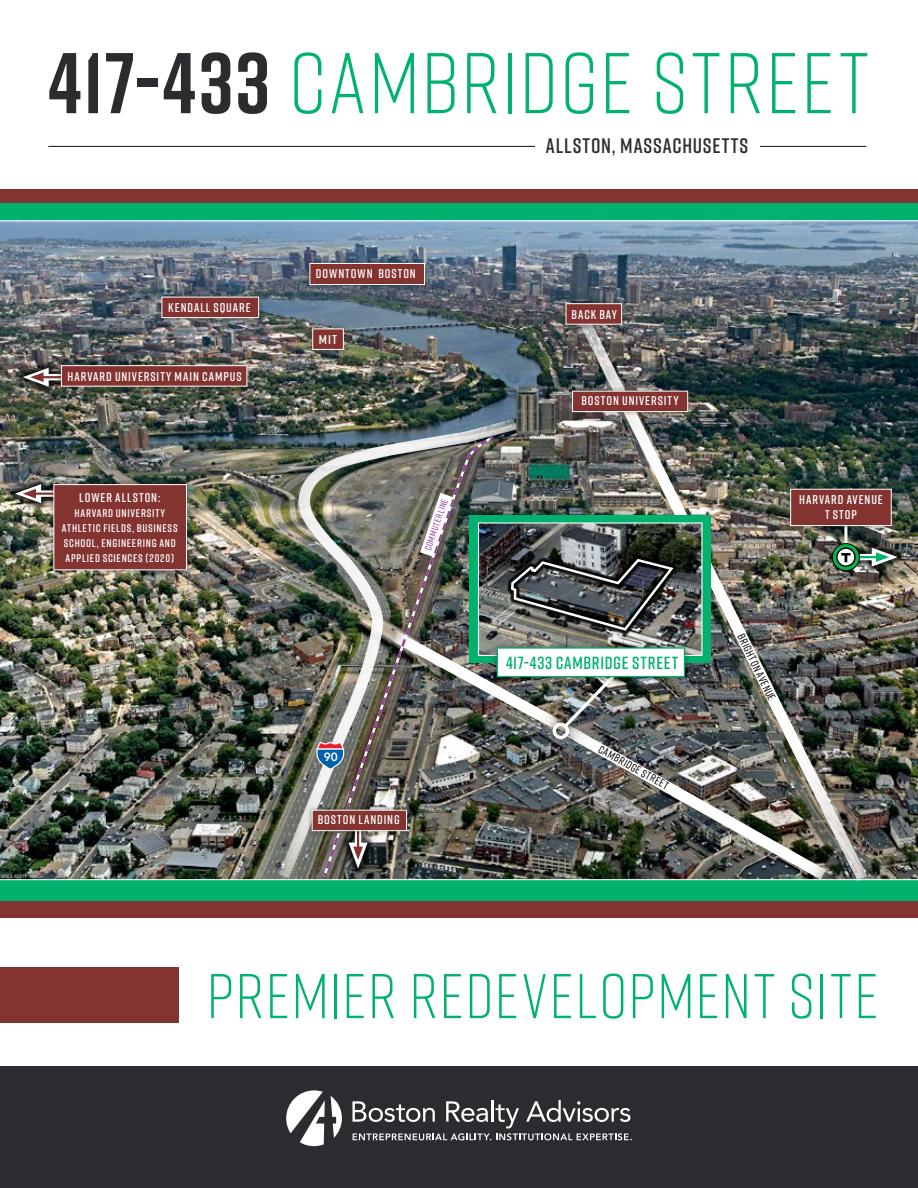
<style>
.page{position:relative;width:918px;height:1188px;background:#fff}
.page>*{position:absolute;margin:0;border:0;box-sizing:border-box;transform-origin:0 0}
.t1{font:300 85.95px "Rift";letter-spacing:.03em;color:#00b26e}
.t2{font:300 63px "Rift";letter-spacing:.025em;color:#00b26e}
.t3{font:600 21px "Rift";letter-spacing:.045em;color:#2a2c30}
.t4{font:600 17.55px "Rift";letter-spacing:.04em;color:#00b26e}
.t5{font:600 12.6px/15.1px "Rift";letter-spacing:.075em;color:#fff;text-align:center}
.t6{font:600 12.6px "Rift";letter-spacing:.075em;color:#fff;scale:1.1 1}
.t7{font:800 12px "Avenir";color:#fff}
.t8{font:600 11.1px/15px "Rift";letter-spacing:.065em;color:#fff;text-align:center}
.t9{font:500 11.1px "Rift";color:#000}
.t10{font:500 9.15px "Rift";color:#903f98}
.s1{font-weight:700;color:#2a2c30}
</style>
<div class="page">
<div style="left:0;top:190px;width:918px;height:728px;background:#833431"></div>
<div style="left:0;top:203px;width:918px;height:698px;background:#00b26e"></div>
<div style="left:0;top:1066px;width:918px;height:122px;background:#2a2c30"></div>
<svg style="left:352px;top:1100px;width:280px;height:40px"></svg>
<svg style="left:331px;top:1096px;width:11px;height:42px"></svg>
<svg style="left:286px;top:1090px;width:39px;height:56px"></svg>
<hr style="left:48px;top:146px;width:818px;height:1px;background:#2a2c30">
<div style="left:535px;top:136px;width:224px;height:28px;background:#fff"></div>
<div style="left:0;top:968px;width:178px;height:55px;background:#833431"></div>
<img style="left:0;top:220px;width:918px;height:660px">
<img style="left:541px;top:735px;width:37px;height:146px">
<img style="left:578px;top:317px;width:291px;height:564px">
<img style="left:277px;top:417px;width:241px;height:463px">
<div style="left:560px;top:298px;width:67px;height:32px;background:#000;opacity:.4"></div>
<div style="left:566px;top:303px;width:56px;height:22px;background:#833431;border:1px solid #fff"></div>
<div style="left:304px;top:258px;width:126px;height:32px;background:#000;opacity:.4"></div>
<div style="left:309px;top:263px;width:116px;height:22px;background:#833431;border:1px solid #fff"></div>
<div style="left:156px;top:291px;width:108px;height:32px;background:#000;opacity:.4"></div>
<div style="left:161px;top:297px;width:98px;height:21px;background:#833431;border:1px solid #fff"></div>
<div style="left:306px;top:323px;width:44px;height:33px;background:#000;opacity:.4"></div>
<div style="left:312px;top:328px;width:32px;height:22px;background:#833431;border:1px solid #fff"></div>
<div style="left:567px;top:385px;width:126px;height:32px;background:#000;opacity:.4"></div>
<div style="left:572px;top:391px;width:116px;height:21px;background:#833431;border:1px solid #fff"></div>
<div style="left:8px;top:477px;width:75px;height:34px;background:#000;opacity:.73"></div>
<svg style="left:41px;top:490px;width:7px;height:7px"></svg>
<hr style="left:32px;top:493px;width:44px;height:2px;background:#833431">
<svg style="left:15px;top:484px;width:26px;height:19px"></svg>
<div style="left:48px;top:479px;width:144px;height:97px;background:#000;opacity:.4"></div>
<div style="left:53px;top:484px;width:134px;height:86px;background:#833431;border:1px solid #fff"></div>
<div style="left:553px;top:723px;width:16px;height:16px;border:3px solid #fff;border-radius:50%"></div>
<svg style="left:469px;top:516px;width:242px;height:147px"></svg>
<img style="left:676px;top:524px;width:25px;height:130px">
<div style="left:15px;top:360px;width:76px;height:34px;background:#000;opacity:.73"></div>
<svg style="left:49px;top:374px;width:7px;height:6px"></svg>
<hr style="left:39px;top:376px;width:44px;height:2px;background:#833431">
<svg style="left:23px;top:368px;width:26px;height:19px"></svg>
<div style="left:56px;top:360px;width:196px;height:32px;background:#000;opacity:.4"></div>
<div style="left:61px;top:365px;width:186px;height:22px;background:#833431;border:1px solid #fff"></div>
<svg style="left:316px;top:741px;width:6px;height:29px"></svg>
<img style="left:322px;top:435px;width:173px;height:444px">
<div style="left:341px;top:820px;width:34px;height:56px;background:#000;opacity:.73"></div>
<svg style="left:355px;top:836px;width:6px;height:7px"></svg>
<hr style="left:357px;top:825px;width:2px;height:26px;background:#833431">
<svg style="left:349px;top:843px;width:19px;height:26px"></svg>
<div style="left:306px;top:804px;width:106px;height:32px;background:#000;opacity:.4"></div>
<div style="left:312px;top:810px;width:95px;height:21px;background:#833431;border:1px solid #fff"></div>
<img style="left:379px;top:493px;width:297px;height:242px">
<hr style="left:844px;top:510px;width:3px;height:37px;background:#fff">
<div style="left:785px;top:484px;width:112px;height:47px;background:#000;opacity:.4"></div>
<div style="left:790px;top:489px;width:102px;height:37px;background:#833431;border:1px solid #fff"></div>
<div style="left:846px;top:540px;width:59px;height:34px;background:#000;opacity:.73"></div>
<svg style="left:860px;top:554px;width:12px;height:6px"></svg>
<hr style="left:850px;top:556px;width:30px;height:2px;background:#00b26e">
<svg style="left:872px;top:548px;width:26px;height:19px"></svg>
<svg style="left:832px;top:544px;width:27px;height:27px"></svg>
<div style="left:832px;top:543px;width:28px;height:28px;border:1px solid #000;border-radius:50%"></div>
<svg style="left:836px;top:547px;width:20px;height:20px"></svg>
<div style="left:490px;top:640px;width:202px;height:44px;background:#000;opacity:.4"></div>
<div style="left:497px;top:647px;width:188px;height:30px;background:#fff;border:1px solid #00b26e"></div>
<h1 class="t1" style="left:49px;top:23px;width:822px"><span class="s1">417-433</span> CAMBRIDGE STREET</h1>
<h3 class="t3" style="left:546px;top:131px;width:204px">ALLSTON, MASSACHUSETTS</h3>
<p class="t5" style="left:168px;top:300px;width:84px">KENDALL SQUARE</p>
<p class="t5" style="left:67px;top:368px;width:176px">HARVARD UNIVERSITY MAIN CAMPUS</p>
<p class="t5" style="left:79px;top:490px;width:83px">LOWER ALLSTON:</p>
<p class="t8" style="left:62px;top:505px;width:117px">HARVARD UNIVERSITY<br>ATHLETIC FIELDS, BUSINESS<br>SCHOOL, ENGINEERING AND<br>APPLIED SCIENCES (2020)</p>
<p class="t5" style="left:316px;top:266px;width:101px">DOWNTOWN BOSTON</p>
<p class="t6" style="left:319px;top:330px;width:18px">MIT</p>
<p class="t5" style="left:572px;top:306px;width:47px">BACK BAY</p>
<p class="t5" style="left:582px;top:393px;width:99px">BOSTON UNIVERSITY</p>
<p class="t10" style="left:422px;top:548px;width:55px;rotate:-71deg">Commuter Line</p>
<p class="t5" style="left:799px;top:491px;width:85px">HARVARD AVENUE<br>T STOP</p>
<p class="t7" style="left:324px;top:747px;width:16px">90</p>
<p class="t5" style="left:318px;top:812px;width:84px">BOSTON LANDING</p>
<h3 class="t4" style="left:506px;top:650px;width:174px">417-433 CAMBRIDGE STREET</h3>
<p class="t9" style="left:603px;top:742px;width:80px;rotate:29deg">Cambridge Street</p>
<p class="t9" style="left:748px;top:631px;width:74px;rotate:64deg">Brighton Avenue</p>
<h2 class="t2" style="left:207px;top:952px;width:673px">PREMIER REDEVELOPMENT SITE</h2>
</div>
